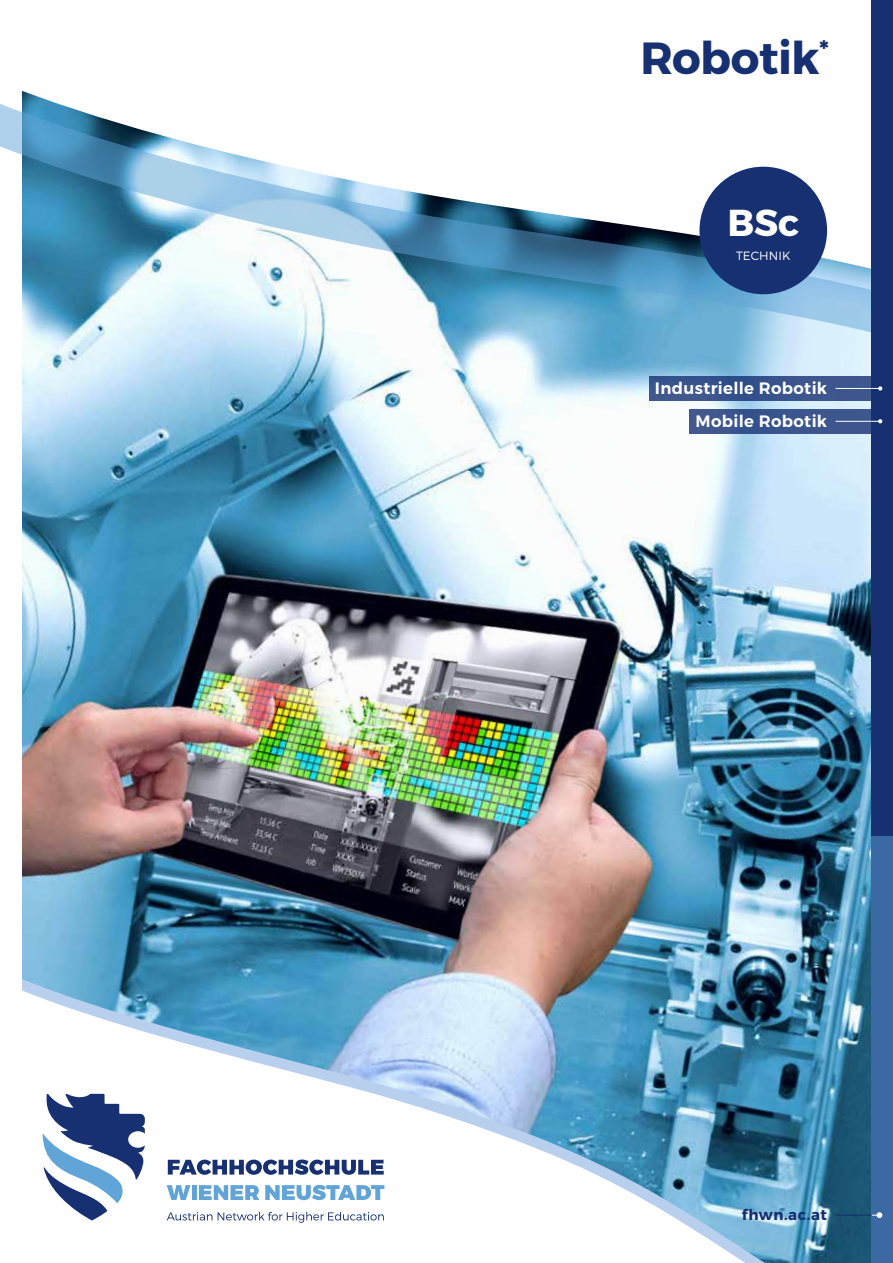
<style>
.page{position:relative;width:893px;height:1263px;background:#fff}
.page>*{position:absolute;margin:0;border:0;box-sizing:border-box;transform-origin:0 0}
.t1{font:700 45px "Montserrat";letter-spacing:-.015em;color:#163072}
.t2{font:700 37.5px "Montserrat";color:#fff}
.t3{font:600 16.5px/32.8px "Montserrat";letter-spacing:.02em;color:#fff;text-align:right}
.t4{font:700 15px "Montserrat";letter-spacing:.03em;color:#163072}
.t5{font:300 12px "Montserrat";letter-spacing:.01em;color:#fff}
</style>
<div class="page">
<img style="left:22px;top:342px;width:850px;height:921px">
<svg style="left:22px;top:948px;width:807px;height:315px"></svg>
<svg style="left:43px;top:1093px;width:102px;height:127px"></svg>
<svg style="left:168px;top:1159px;width:216px;height:16px"></svg>
<svg style="left:167px;top:1185px;width:24px;height:15px"></svg>
<div style="left:192px;top:1185px;width:5px;height:15px;background:#61a4d7"></div>
<svg style="left:199px;top:1185px;width:60px;height:15px"></svg>
<svg style="left:265px;top:1185px;width:119px;height:15px"></svg>
<svg style="left:167px;top:1212px;width:45px;height:8px"></svg>
<svg style="left:218px;top:1212px;width:166px;height:11px"></svg>
<svg style="left:0;top:101px;width:872px;height:241px"></svg>
<div style="left:699px;top:167px;width:128px;height:127px;background:#163072;border-radius:50%"></div>
<div style="left:872px;top:0;width:21px;height:1263px;background:#163072"></div>
<div style="left:872px;top:837px;width:21px;height:426px;background:#3b69a4"></div>
<hr style="left:836px;top:1215px;width:36px;height:1px;background:#163072">
<svg style="left:872px;top:1212px;width:10px;height:6px"></svg>
<svg style="left:649px;top:376px;width:234px;height:25px;background:#37528a"></svg>
<hr style="left:836px;top:388px;width:36px;height:1px;background:#fff">
<svg style="left:872px;top:386px;width:10px;height:5px"></svg>
<svg style="left:689px;top:409px;width:194px;height:24px;background:#3a538b"></svg>
<hr style="left:836px;top:421px;width:36px;height:1px;background:#fff">
<svg style="left:872px;top:419px;width:10px;height:4px"></svg>
<h1 class="t1" style="left:640px;top:30px;width:190px">Robotik<sup>*</sup></h1>
<h2 class="t2" style="left:727px;top:199px;width:73px">BSc</h2>
<p class="t5" style="left:736px;top:248px;width:56px">TECHNIK</p>
<p class="t3" style="left:655px;top:372px;width:174px">Industrielle Robotik<br>Mobile Robotik</p>
<p class="t4" style="left:742px;top:1206px;width:87px">fhwn.ac.at</p>
</div>
